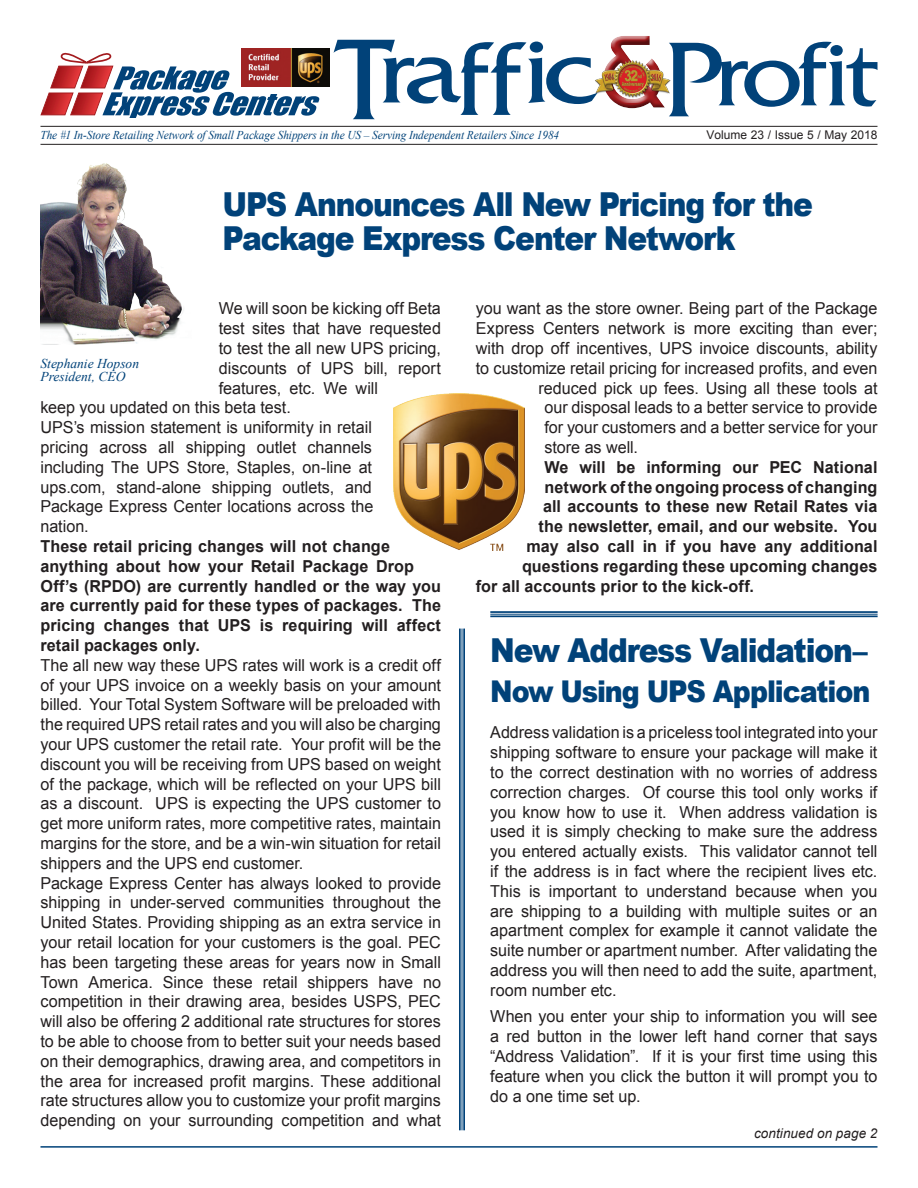
<style>
.page{position:relative;width:918px;height:1188px;background:#fff}
.page>*{position:absolute;margin:0;border:0;box-sizing:border-box;transform-origin:0 0}
.Heading{font:900 33px/34.5px "Arial";letter-spacing:-.04em;color:#014279;scale:.9 1}
.Heading-2{font:900 30px "Arial";letter-spacing:-.04em;color:#014279;scale:.9 1}
.body{font:16.5px/19.8px "Arial";color:#231f20;text-align:justify}
.body-2{font:700 16.5px/19.8px "Arial";letter-spacing:.005em;color:#231f20}
.t1{font:italic 13.5px "Times New Roman";color:#014279}
.body-3{font:italic 13.5px "Arial";letter-spacing:.005em;color:#231f20}
.t2{font:italic 12px "Times New Roman";letter-spacing:-.005em;color:#014279;scale:.94 1}
.t3{font:12px "Arial";color:#231f20}
</style>
<div class="page">
<img style="left:40px;top:163px;width:144px;height:182px">
<hr style="left:40px;top:126px;width:838px;height:1px;background:#231f20">
<svg style="left:334px;top:36px;width:543px;height:83px"></svg>
<svg style="left:40px;top:48px;width:280px;height:70px"></svg>
<img style="left:242px;top:49px;width:87px;height:38px">
<img style="left:594px;top:58px;width:76px;height:41px">
<hr style="left:40px;top:144px;width:838px;height:1px;background:#231f20">
<hr style="left:40px;top:1146px;width:838px;height:2px;background:#014279">
<hr style="left:490px;top:611px;width:388px;height:2px;background:#014279">
<hr style="left:490px;top:614px;width:388px;height:1px;background:#014279">
<hr style="left:490px;top:615px;width:388px;height:2px;background:#014279">
<hr style="left:459px;top:629px;width:2px;height:501px;background:#014279">
<hr style="left:462px;top:629px;width:1px;height:501px;background:#014279">
<hr style="left:463px;top:629px;width:2px;height:501px;background:#014279">
<img style="left:394px;top:393px;width:130px;height:157px">
<p class="t2" style="left:40px;top:127px;width:553px">The #1 In-Store Retailing Network of Small Package Shippers in the US – Serving Independent Retailers Since 1984</p>
<p class="t3" style="left:706px;top:127px;width:173px">Volume 23 / Issue 5 / May 2018</p>
<p class="Heading" style="left:222px;top:186px;width:658px">UPS Announces All New Pricing for the<br>Package Express Center Network</p>
<p class="body" style="left:219px;top:299px;width:224px">We will soon be kicking off Beta</p>
<p class="body" style="left:219px;top:318px;width:224px">test sites that have requested</p>
<p class="body" style="left:219px;top:338px;width:224px">to test the all new UPS pricing,</p>
<p class="body" style="left:219px;top:358px;width:224px">discounts of UPS bill, report</p>
<p class="body" style="left:219px;top:378px;width:161px">features, etc. We will</p>
<p class="body" style="left:40px;top:398px;width:252px">keep you updated on this beta test.</p>
<p class="body" style="left:40px;top:417px;width:335px">UPS’s mission statement is uniformity in retail pricing across all shipping outlet channels including The UPS Store, Staples, on-line at ups.com, stand-alone shipping outlets, and Package Express Center locations across the nation.</p>
<p class="body-2" style="left:40px;top:537px;width:402px">These retail pricing changes will not change anything about how your Retail Package Drop Off’s (RPDO) are currently handled or the way you are currently paid for these types of packages. The pricing changes that UPS is requiring will affect retail packages only.</p>
<p class="body" style="left:40px;top:655px;width:402px">The all new way these UPS rates will work is a credit off of your UPS invoice on a weekly basis on your amount billed. Your Total System Software will be preloaded with the required UPS retail rates and you will also be charging your UPS customer the retail rate. Your profit will be the discount you will be receiving from UPS based on weight of the package, which will be reflected on your UPS bill as a discount. UPS is expecting the UPS customer to get more uniform rates, more competitive rates, maintain margins for the store, and be a win-win situation for retail shippers and the UPS end customer.</p>
<p class="body" style="left:40px;top:873px;width:402px">Package Express Center has always looked to provide shipping in under-served communities throughout the United States. Providing shipping as an extra service in your retail location for your customers is the goal. PEC has been targeting these areas for years now in Small Town America. Since these retail shippers have no competition in their drawing area, besides USPS, PEC will also be offering 2 additional rate structures for stores to be able to choose from to better suit your needs based on their demographics, drawing area, and competitors in the area for increased profit margins. These additional rate structures allow you to customize your profit margins depending on your surrounding competition and what</p>
<p class="t1" style="left:40px;top:354px;width:100px">Stephanie Hopson</p>
<p class="t1" style="left:40px;top:367px;width:86px">President, CEO</p>
<p class="body" style="left:476px;top:299px;width:403px">you want as the store owner. Being part of the Package</p>
<p class="body" style="left:476px;top:318px;width:403px">Express Centers network is more exciting than ever;</p>
<p class="body" style="left:476px;top:338px;width:403px">with drop off incentives, UPS invoice discounts, ability</p>
<p class="body" style="left:476px;top:358px;width:403px">to customize retail pricing for increased profits, and even</p>
<p class="body" style="left:538px;top:378px;width:341px">reduced pick up fees. Using all these tools at</p>
<p class="body" style="left:544px;top:398px;width:334px">our disposal leads to a better service to provide</p>
<p class="body" style="left:544px;top:417px;width:334px">for your customers and a better service for your</p>
<p class="body" style="left:544px;top:437px;width:95px">store as well.</p>
<p class="body-2" style="left:544px;top:457px;width:334px">We will be informing our PEC National</p>
<p class="body-2" style="left:544px;top:477px;width:335px">network of the ongoing process of changing</p>
<p class="body-2" style="left:543px;top:497px;width:336px">all accounts to these new Retail Rates via</p>
<p class="body-2" style="left:538px;top:517px;width:340px">the newsletter, email, and our website. You</p>
<p class="body-2" style="left:526px;top:537px;width:353px">may also call in if you have any additional</p>
<p class="body-2" style="left:522px;top:556px;width:357px">questions regarding these upcoming changes</p>
<p class="body-2" style="left:476px;top:576px;width:280px">for all accounts prior to the kick-off.</p>
<p class="Heading" style="left:490px;top:632px;width:421px">New Address Validation–</p>
<p class="Heading-2" style="left:490px;top:670px;width:424px">Now Using UPS Application</p>
<p class="body" style="left:490px;top:723px;width:389px">Address validation is a priceless tool integrated into your shipping software to ensure your package will make it to the correct destination with no worries of address correction charges. Of course this tool only works if you know how to use it. When address validation is used it is simply checking to make sure the address you entered actually exists. This validator cannot tell if the address is in fact where the recipient lives etc.<br>This is important to understand because when you are shipping to a building with multiple suites or an apartment complex for example it cannot validate the suite number or apartment number. After validating the address you will then need to add the suite, apartment, room number etc.</p>
<p class="body" style="left:490px;top:1007px;width:389px">When you enter your ship to information you will see a red button in the lower left hand corner that says “Address Validation”. If it is your first time using this feature when you click the button it will prompt you to do a one time set up.</p>
<p class="body-3" style="left:754px;top:1124px;width:125px">continued on page 2</p>
</div>
